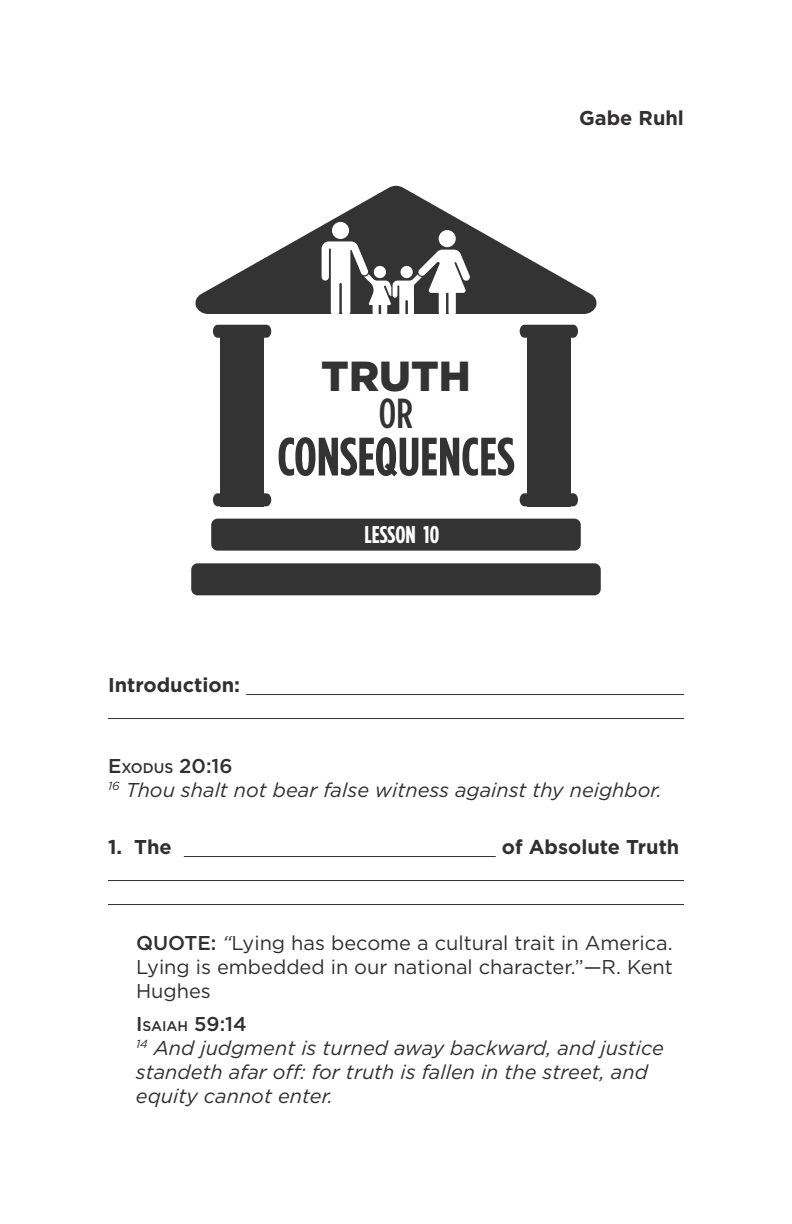
<style>
.page{position:relative;width:792px;height:1224px;background:#fff}
.page>*{position:absolute;margin:0;border:0;box-sizing:border-box;transform-origin:0 0}
.t1{font:700 condensed 54px "Gotham HTF";color:#333}
.t2{font:900 42px "Gotham HTF";color:#333}
.t3{font:500 condensed 42px "Gotham HTF";color:#333}
.t4{font:700 condensed 24.2px "Gotham HTF";color:#fff}
.t5{font:italic 20px/24px "Gotham HTF";color:#312f30}
.t6{font:20px/24px "Gotham HTF";color:#312f30;text-align:justify}
.t7{font:700 20px "Gotham HTF";color:#312f30}
.s1{font-weight:500;font-style:normal}
.s2{font-weight:500;font-style:normal;font-size:14px}
.s3{font-weight:500}
.s4{font-style:italic}
</style>
<div class="page">
<hr style="left:246px;top:694px;width:438px;height:1px;background:#312f30">
<hr style="left:108px;top:718px;width:576px;height:1px;background:#312f30">
<hr style="left:184px;top:856px;width:312px;height:1px;background:#312f30">
<hr style="left:108px;top:880px;width:576px;height:1px;background:#312f30">
<hr style="left:108px;top:904px;width:576px;height:1px;background:#312f30">
<svg style="left:195px;top:186px;width:402px;height:128px"></svg>
<div style="left:191px;top:563px;width:410px;height:32px;background:#333;border-radius:6px"></div>
<div style="left:211px;top:519px;width:370px;height:32px;background:#333;border-radius:6px"></div>
<div style="left:220px;top:325px;width:44px;height:181px;background:#333"></div>
<svg style="left:213px;top:325px;width:58px;height:13px"></svg>
<svg style="left:213px;top:493px;width:58px;height:13px"></svg>
<div style="left:527px;top:325px;width:44px;height:181px;background:#333"></div>
<svg style="left:520px;top:325px;width:58px;height:13px"></svg>
<svg style="left:520px;top:493px;width:58px;height:13px"></svg>
<svg style="left:322px;top:222px;width:148px;height:92px"></svg>
<p class="t7" style="left:579px;top:106px;width:106px">Gabe Ruhl</p>
<h2 class="t2" style="left:321px;top:352px;width:151px">TRUTH</h2>
<h2 class="t3" style="left:379px;top:390px;width:35px">OR</h2>
<h1 class="t1" style="left:277px;top:426px;width:239px">CONSEQUENCES</h1>
<p class="t4" style="left:365px;top:520px;width:76px">LESSON 10</p>
<p class="t7" style="left:108px;top:673px;width:134px">Introduction:</p>
<p class="t5" style="left:108px;top:754px;width:555px"><span class="s1">E</span><span class="s2">XODUS</span> <span class="s1">20:16<br></span><sup>16</sup> Thou shalt not bear false witness against thy neighbor.</p>
<p class="t7" style="left:108px;top:835px;width:65px">1. The</p>
<p class="t7" style="left:502px;top:835px;width:179px">of Absolute Truth</p>
<p class="t6" style="left:136px;top:931px;width:539px"><span class="s3">QUOTE:</span> <span class="s4">“</span>Lying has become a cultural trait in America.<br>Lying is embedded in our national character.”—R. Kent Hughes</p>
<p class="t5" style="left:136px;top:1012px;width:529px"><span class="s1">I</span><span class="s2">SAIAH</span> <span class="s1">59:14<br></span><sup>14</sup> And judgment is turned away backward, and justice standeth afar off: for truth is fallen in the street, and equity cannot enter.</p>
</div>
